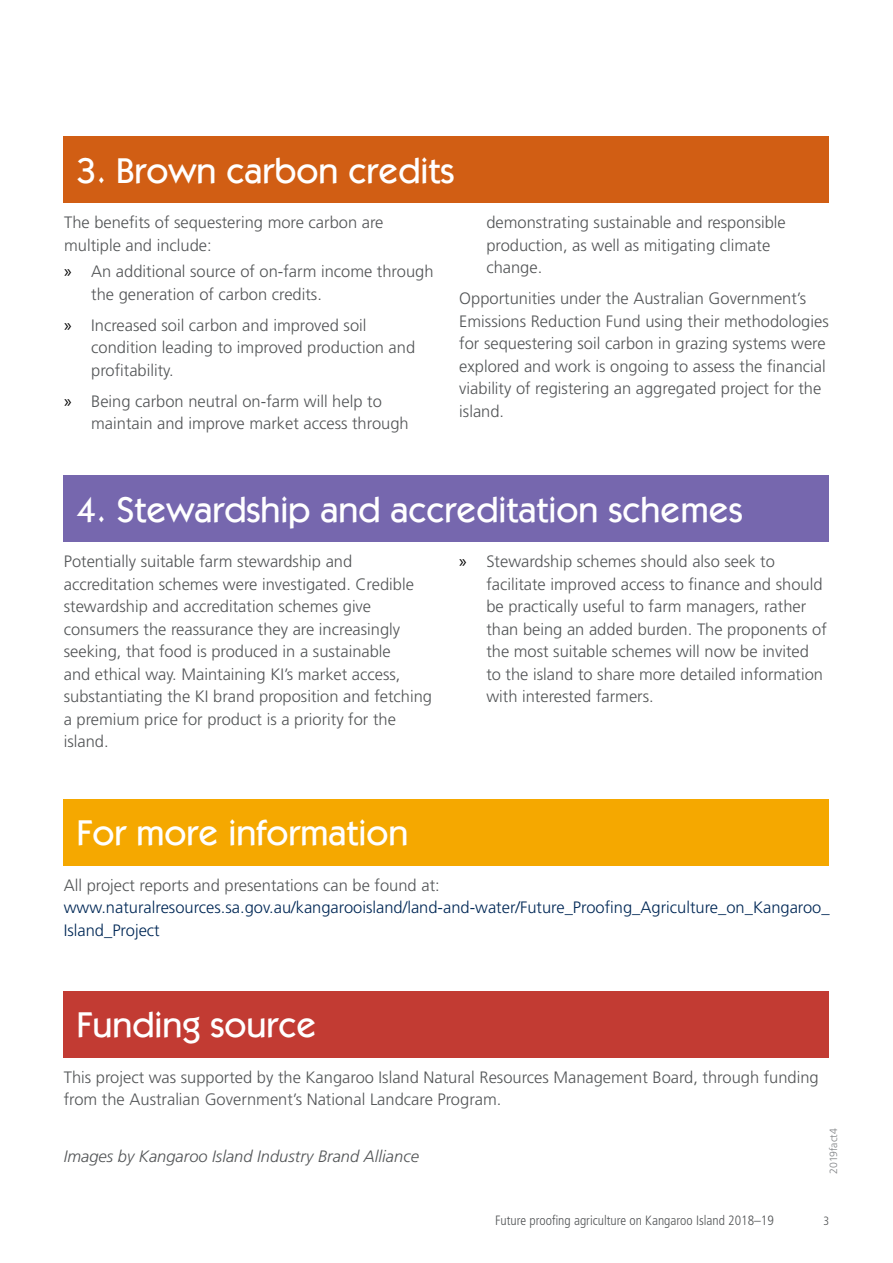
<style>
.page{position:relative;width:893px;height:1263px;background:#fff}
.page>*{position:absolute;margin:0;border:0;box-sizing:border-box;transform-origin:0 0}
.t1{font:500 36px "ITC Kabel Std";color:#fff}
.t2{font:300 16.5px/22.5px "Frutiger LT Std";color:#535557}
.t3{font:300 16.5px/22.5px "Frutiger LT Std";color:#002856}
.t4{font:italic 300 16.5px "Frutiger LT Std";color:#535557}
.t5{font:300 condensed 13.5px "Frutiger LT Std";color:#535557}
.t6{font:300 condensed 12px "Frutiger LT Std";color:#535557}
.t7{font:300 10.5px "Frutiger LT Std";letter-spacing:-.01em;color:#808285}
.s1{font-family:"Myriad Pro";font-weight:400;font-size:18px;color:#000}
</style>
<div class="page">
<div style="left:64px;top:136px;width:765px;height:67px;background:#d15e14"></div>
<div style="left:64px;top:475px;width:765px;height:67px;background:#7667ae"></div>
<div style="left:64px;top:798px;width:765px;height:67px;background:#f5a800"></div>
<div style="left:64px;top:991px;width:765px;height:67px;background:#c23b33"></div>
<h1 class="t1" style="left:77px;top:149px;width:380px">3. Brown carbon credits</h1>
<p class="t2" style="left:64px;top:211px;width:321px">The benefits of sequestering more carbon are multiple and include:</p>
<p class="t2" style="left:91px;top:261px;width:344px;text-indent:-27px"><span class="s1">»</span> An additional source of on-farm income through the generation of carbon credits.</p>
<p class="t2" style="left:91px;top:314px;width:325px;text-indent:-27px"><span class="s1">»</span> Increased soil carbon and improved soil condition leading to improved production and profitability.</p>
<p class="t2" style="left:91px;top:390px;width:319px;text-indent:-27px"><span class="s1">»</span> Being carbon neutral on-farm will help to maintain and improve market access through</p>
<p class="t2" style="left:486px;top:211px;width:301px">demonstrating sustainable and responsible production, as well as mitigating climate change.</p>
<p class="t2" style="left:459px;top:287px;width:371px">Opportunities under the Australian Government’s Emissions Reduction Fund using their methodologies for sequestering soil carbon in grazing systems were explored and work is ongoing to assess the financial viability of registering an aggregated project for the island.</p>
<h1 class="t1" style="left:77px;top:488px;width:668px">4. Stewardship and accreditation schemes</h1>
<p class="t2" style="left:64px;top:551px;width:370px">Potentially suitable farm stewardship and accreditation schemes were investigated. Credible stewardship and accreditation schemes give consumers the reassurance they are increasingly seeking, that food is produced in a sustainable<br>and ethical way. Maintaining KI’s market access, substantiating the KI brand proposition and fetching a premium price for product is a priority for the island.</p>
<p class="t2" style="left:486px;top:551px;width:342px;text-indent:-27px"><span class="s1">»</span> Stewardship schemes should also seek to facilitate improved access to finance and should be practically useful to farm managers, rather than being an added burden. The proponents of the most suitable schemes will now be invited to the island to share more detailed information with interested farmers.</p>
<h1 class="t1" style="left:77px;top:811px;width:333px">For more information</h1>
<p class="t2" style="left:64px;top:874px;width:377px">All project reports and presentations can be found at:</p>
<p class="t3" style="left:64px;top:896px;width:767px">www.naturalresources.sa.gov.au/kangarooisland/land-and-water/Future_Proofing_Agriculture_on_Kangaroo_<br>Island_Project</p>
<h1 class="t1" style="left:77px;top:1004px;width:242px">Funding source</h1>
<p class="t2" style="left:64px;top:1066px;width:756px">This project was supported by the Kangaroo Island Natural Resources Management Board, through funding from the Australian Government’s National Landcare Program.</p>
<p class="t4" style="left:64px;top:1147px;width:357px">Images by Kangaroo Island Industry Brand Alliance</p>
<p class="t7" style="left:827px;top:1174px;width:47px;rotate:-90deg">2019fact4</p>
<p class="t5" style="left:495px;top:1213px;width:280px">Future proofing agriculture on Kangaroo Island 2018–19</p>
<p class="t6" style="left:823px;top:1214px;width:7px">3</p>
</div>
